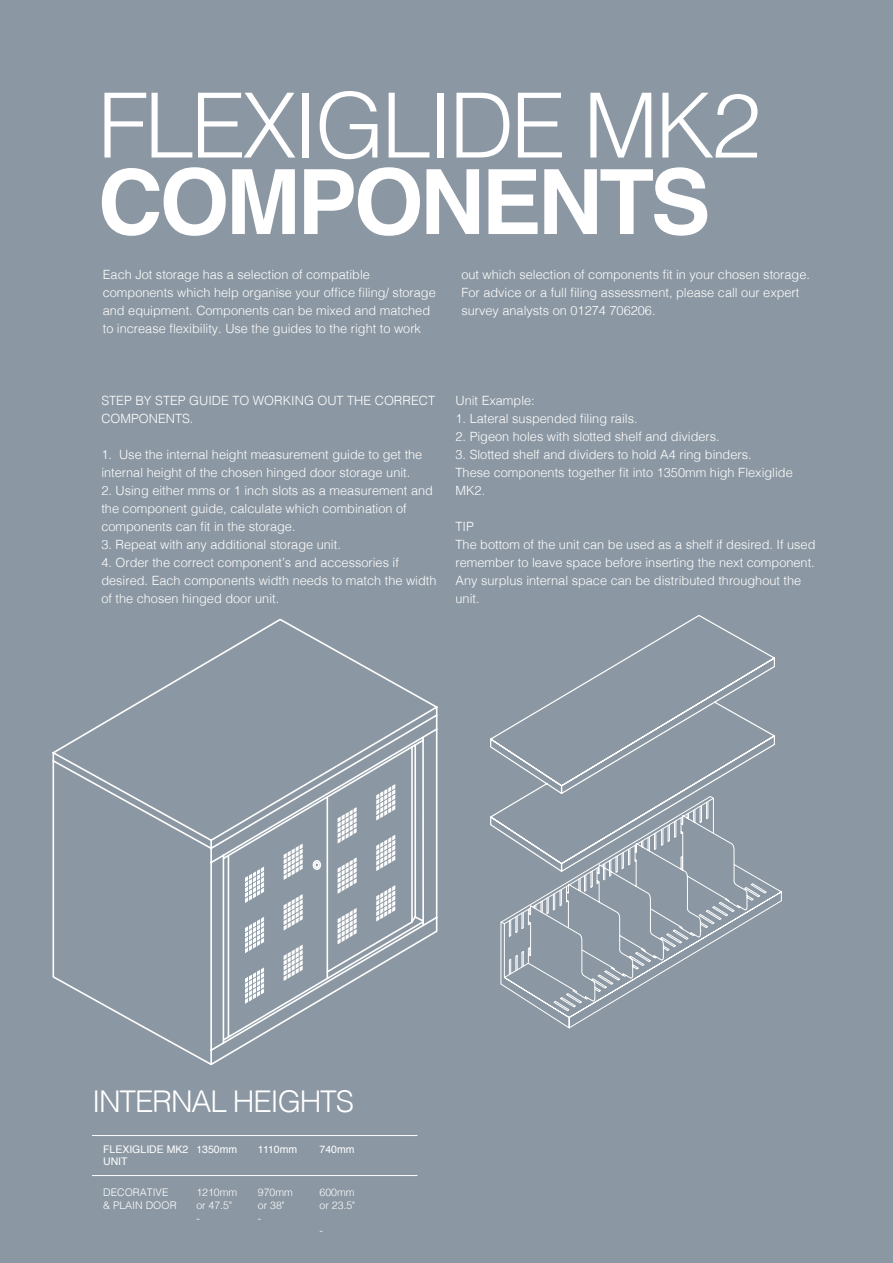
<style>
.page{position:relative;width:893px;height:1263px;background:#8b97a2}
.page>*{position:absolute;margin:0;border:0;box-sizing:border-box;transform-origin:0 0}
.t1{font:300 90px "Helvetica";letter-spacing:-.04em;color:#fff}
.t2{font:700 90px "Helvetica";letter-spacing:-.04em;color:#fff}
.t3{font:300 30px "Helvetica";letter-spacing:-.04em;color:#fff}
.t4{font:300 12.75px/18px "Helvetica";color:#fff}
.t5{font:300 10.5px/12.6px "Helvetica";color:#fff}
.t6{font:10.5px/12px "Helvetica";color:#fff}
</style>
<div class="page">
<svg style="left:544px;top:883px;width:238px;height:146px"></svg>
<svg style="left:500px;top:873px;width:268px;height:139px"></svg>
<svg style="left:490px;top:615px;width:285px;height:258px"></svg>
<svg style="left:52px;top:619px;width:385px;height:446px"></svg>
<svg style="left:314px;top:862px;width:6px;height:6px"></svg>
<svg style="left:245px;top:967px;width:19px;height:37px"></svg>
<svg style="left:245px;top:917px;width:19px;height:36px"></svg>
<svg style="left:245px;top:866px;width:19px;height:37px"></svg>
<svg style="left:284px;top:944px;width:19px;height:37px"></svg>
<svg style="left:284px;top:894px;width:19px;height:36px"></svg>
<svg style="left:284px;top:843px;width:19px;height:37px"></svg>
<svg style="left:338px;top:908px;width:19px;height:36px"></svg>
<svg style="left:338px;top:857px;width:19px;height:37px"></svg>
<svg style="left:338px;top:807px;width:19px;height:36px"></svg>
<svg style="left:376px;top:885px;width:19px;height:36px"></svg>
<svg style="left:376px;top:835px;width:19px;height:36px"></svg>
<svg style="left:376px;top:784px;width:19px;height:36px"></svg>
<hr style="left:92px;top:1175px;width:325px;height:1px;background:#fff">
<hr style="left:92px;top:1135px;width:325px;height:1px;background:#fff">
<h1 class="t1" style="left:98px;top:49px;width:665px">FLEXIGLIDE MK2</h1>
<h1 class="t2" style="left:98px;top:130px;width:614px">COMPONENTS</h1>
<p class="t4" style="left:103px;top:265px;width:335px">Each Jot storage has a selection of compatible components which help organise your office filing/ storage and equipment. Components can be mixed and matched to increase flexibility. Use the guides to the right to work</p>
<p class="t4" style="left:461px;top:265px;width:350px">out which selection of components fit in your chosen storage.<br>For advice or a full filing assessment, please call our expert survey analysts on 01274 706206.</p>
<p class="t4" style="left:101px;top:390px;width:335px">STEP BY STEP GUIDE TO WORKING OUT THE CORRECT<br>COMPONENTS.</p>
<p class="t4" style="left:101px;top:444px;width:323px">1. Use the internal height measurement guide to get the internal height of the chosen hinged door storage unit.</p>
<p class="t4" style="left:101px;top:480px;width:333px">2. Using either mms or 1 inch slots as a measurement and the component guide, calculate which combination of components can fit in the storage.</p>
<p class="t4" style="left:101px;top:534px;width:241px">3. Repeat with any additional storage unit.</p>
<p class="t4" style="left:101px;top:552px;width:337px">4. Order the correct component’s and accessories if desired. Each components width needs to match the width of the chosen hinged door unit.</p>
<p class="t4" style="left:455px;top:390px;width:81px">Unit Example:</p>
<p class="t4" style="left:455px;top:408px;width:184px">1. Lateral suspended filing rails.</p>
<p class="t4" style="left:455px;top:426px;width:266px">2. Pigeon holes with slotted shelf and dividers.</p>
<p class="t4" style="left:455px;top:444px;width:339px">3. Slotted shelf and dividers to hold A4 ring binders.<br>These components together fit into 1350mm high Flexiglide<br>MK2.</p>
<p class="t4" style="left:455px;top:516px;width:362px">TIP<br>The bottom of the unit can be used as a shelf if desired. If used remember to leave space before inserting the next component.<br>Any surplus internal space can be distributed throughout the unit.</p>
<h2 class="t3" style="left:92px;top:1075px;width:264px">INTERNAL HEIGHTS</h2>
<p class="t6" style="left:103px;top:1144px;width:87px">FLEXIGLIDE MK2<br>UNIT</p>
<p class="t5" style="left:103px;top:1185px;width:75px">DECORATIVE &amp; PLAIN DOOR</p>
<p class="t5" style="left:196px;top:1185px;width:42px">1210mm or 47.5" -</p>
<p class="t6" style="left:320px;top:1144px;width:37px">740mm</p>
<p class="t6" style="left:196px;top:1144px;width:42px">1350mm</p>
<p class="t6" style="left:258px;top:1144px;width:41px">1110mm</p>
<p class="t5" style="left:258px;top:1185px;width:37px">970mm or 38"<br>-</p>
<p class="t5" style="left:320px;top:1185px;width:37px">600mm or 23.5"</p>
<p class="t5" style="left:320px;top:1223px;width:5px">-</p>
</div>
